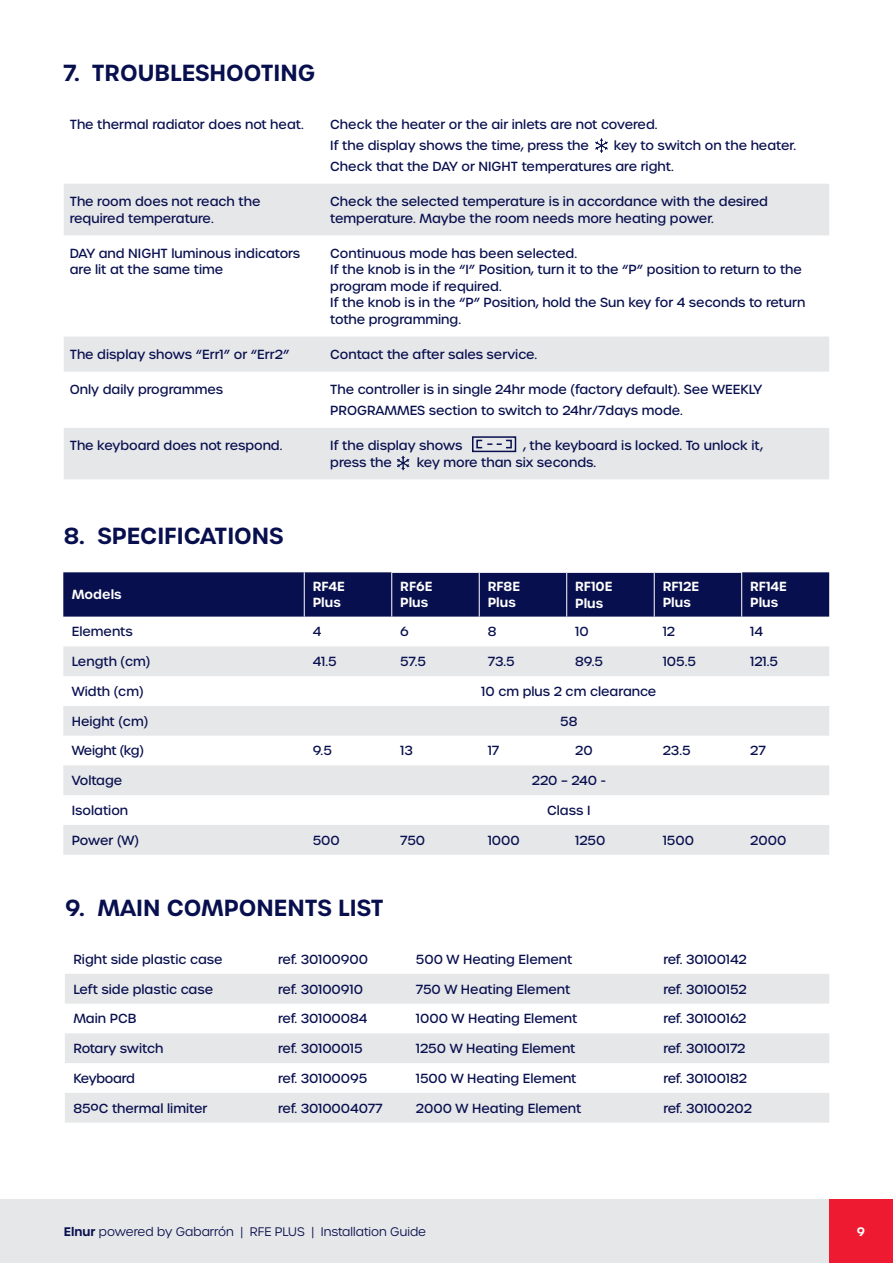
<style>
.page{position:relative;width:893px;height:1263px;background:#fff}
.page>*{position:absolute;margin:0;border:0;box-sizing:border-box;transform-origin:0 0}
.t1{font:600 22.5px "Urbane";color:#080f4e}
.t2{font:500 12.75px/16.5px "Urbane";color:#080f4e}
.t3{font:600 12.75px/16.2px "Urbane";color:#fff}
.t4{font:500 12.75px "Urbane";letter-spacing:-.02em;color:#080f4e}
.t5{font:500 12.75px "Urbane";letter-spacing:-.025em;color:#080f4e}
.t6{font:300 12px "Urbane";color:#080f4e}
.t7{font:600 12px "Urbane";color:#fff}
.s1{font-weight:600}
</style>
<div class="page">
<div style="left:0;top:1199px;width:893px;height:64px;background:#e6e7e9"></div>
<div style="left:829px;top:1200px;width:64px;height:63px;background:#ed1a31"></div>
<svg style="left:64px;top:184px;width:765px;height:295px;fill:#e6e7e9"></svg>
<svg style="left:64px;top:372px;width:765px;height:56px"></svg>
<svg style="left:595px;top:138px;width:13px;height:15px"></svg>
<svg style="left:397px;top:456px;width:12px;height:14px"></svg>
<div style="left:63px;top:572px;width:766px;height:45px;background:#080f4e"></div>
<svg style="left:63px;top:646px;width:766px;height:209px;fill:#e6e7e9"></svg>
<hr style="left:304px;top:572px;width:1px;height:45px;background:#fff">
<hr style="left:391px;top:573px;width:1px;height:44px;background:#fff">
<hr style="left:479px;top:573px;width:1px;height:44px;background:#fff">
<hr style="left:566px;top:573px;width:1px;height:44px;background:#fff">
<hr style="left:654px;top:573px;width:1px;height:44px;background:#fff">
<hr style="left:741px;top:573px;width:1px;height:44px;background:#fff">
<hr style="left:391px;top:572px;width:88px;height:1px;background:#fff">
<hr style="left:479px;top:572px;width:88px;height:1px;background:#fff">
<hr style="left:567px;top:572px;width:87px;height:1px;background:#fff">
<hr style="left:654px;top:572px;width:88px;height:1px;background:#fff">
<svg style="left:65px;top:974px;width:764px;height:149px;fill:#e6e7e9"></svg>
<div style="left:476px;top:440px;width:7px;height:8px;border:2px solid #080f4e"></div>
<div style="left:505px;top:440px;width:7px;height:8px;border:2px solid #080f4e"></div>
<svg style="left:487px;top:443px;width:15px;height:2px"></svg>
<div style="left:472px;top:436px;width:44px;height:16px;border:2px solid #080f4e"></div>
<h1 class="t1" style="left:63px;top:57px;width:254px">7. TROUBLESHOOTING</h1>
<p class="t2" style="left:70px;top:117px;width:235px">The thermal radiator does not heat.</p>
<p class="t2" style="left:330px;top:115px;width:329px;line-height:20.7px">Check the heater or the air inlets are not covered.<br>If the display shows the time, press the</p>
<p class="t2" style="left:330px;top:135px;width:467px;line-height:20.7px;text-indent:284px">key to switch on the heater.<br>Check that the DAY or NIGHT temperatures are right.</p>
<p class="t2" style="left:70px;top:193px;width:192px">The room does not reach the required temperature.</p>
<p class="t2" style="left:330px;top:193px;width:439px">Check the selected temperature is in accordance with the desired temperature. Maybe the room needs more heating power.</p>
<p class="t2" style="left:70px;top:245px;width:232px">DAY and NIGHT luminous indicators are lit at the same time</p>
<p class="t2" style="left:330px;top:245px;width:476px">Continuous mode has been selected.<br>If the knob is in the “I” Position, turn it to the “P” position to return to the program mode if required.<br>If the knob is in the “P” Position, hold the Sun key for 4 seconds to return tothe programming.</p>
<p class="t2" style="left:70px;top:346px;width:221px">The display shows “Err1” or “Err2”</p>
<p class="t2" style="left:330px;top:346px;width:208px">Contact the after sales service.</p>
<p class="t2" style="left:70px;top:381px;width:155px">Only daily programmes</p>
<p class="t2" style="left:330px;top:379px;width:433px;line-height:20.7px">The controller is in single 24hr mode (factory default). See WEEKLY<br>PROGRAMMES section to switch to 24hr/7days mode.</p>
<p class="t2" style="left:70px;top:437px;width:214px">The keyboard does not respond.</p>
<p class="t2" style="left:330px;top:437px;width:134px">If the display shows</p>
<p class="t2" style="left:523px;top:437px;width:241px">, the keyboard is locked. To unlock it,</p>
<p class="t2" style="left:330px;top:454px;width:63px">press the</p>
<p class="t2" style="left:417px;top:454px;width:181px">key more than six seconds.</p>
<h1 class="t1" style="left:64px;top:521px;width:221px">8. SPECIFICATIONS</h1>
<p class="t3" style="left:72px;top:587px;width:51px">Models</p>
<p class="t3" style="left:313px;top:578px;width:34px">RF4E<br>Plus</p>
<p class="t3" style="left:400px;top:578px;width:34px">RF6E<br>Plus</p>
<p class="t3" style="left:488px;top:578px;width:34px">RF8E<br>Plus</p>
<p class="t3" style="left:575px;top:578px;width:39px">RF10E<br>Plus</p>
<p class="t3" style="left:663px;top:578px;width:38px">RF12E<br>Plus</p>
<p class="t3" style="left:750px;top:578px;width:38px">RF14E<br>Plus</p>
<p class="t2" style="left:72px;top:623px;width:62px">Elements</p>
<p class="t2" style="left:313px;top:623px;width:10px">4</p>
<p class="t2" style="left:400px;top:623px;width:10px">6</p>
<p class="t2" style="left:488px;top:623px;width:10px">8</p>
<p class="t2" style="left:575px;top:623px;width:15px">10</p>
<p class="t2" style="left:663px;top:623px;width:14px">12</p>
<p class="t2" style="left:750px;top:623px;width:14px">14</p>
<p class="t2" style="left:72px;top:653px;width:80px">Length (cm)</p>
<p class="t2" style="left:313px;top:653px;width:25px">41.5</p>
<p class="t2" style="left:400px;top:653px;width:27px">57.5</p>
<p class="t2" style="left:488px;top:653px;width:28px">73.5</p>
<p class="t2" style="left:575px;top:653px;width:29px">89.5</p>
<p class="t2" style="left:663px;top:653px;width:35px">105.5</p>
<p class="t2" style="left:750px;top:653px;width:29px">121.5</p>
<p class="t2" style="left:72px;top:683px;width:73px">Width (cm)</p>
<p class="t2" style="left:481px;top:683px;width:177px">10 cm plus 2 cm clearance</p>
<p class="t2" style="left:72px;top:713px;width:78px">Height (cm)</p>
<p class="t2" style="left:560px;top:713px;width:19px">58</p>
<p class="t5" style="left:72px;top:742px;width:74px">Weight (kg)</p>
<p class="t2" style="left:313px;top:742px;width:21px">9.5</p>
<p class="t2" style="left:400px;top:742px;width:14px">13</p>
<p class="t2" style="left:488px;top:742px;width:13px">17</p>
<p class="t2" style="left:575px;top:742px;width:19px">20</p>
<p class="t2" style="left:663px;top:742px;width:29px">23.5</p>
<p class="t2" style="left:750px;top:742px;width:17px">27</p>
<p class="t2" style="left:72px;top:772px;width:52px">Voltage</p>
<p class="t2" style="left:532px;top:772px;width:75px">220 – 240 -</p>
<p class="t2" style="left:72px;top:802px;width:58px">Isolation</p>
<p class="t2" style="left:547px;top:802px;width:45px">Class I</p>
<p class="t2" style="left:72px;top:832px;width:69px">Power (W)</p>
<p class="t2" style="left:313px;top:832px;width:29px">500</p>
<p class="t2" style="left:400px;top:832px;width:27px">750</p>
<p class="t2" style="left:488px;top:832px;width:34px">1000</p>
<p class="t2" style="left:575px;top:832px;width:32px">1250</p>
<p class="t2" style="left:663px;top:832px;width:33px">1500</p>
<p class="t2" style="left:750px;top:832px;width:38px">2000</p>
<h1 class="t1" style="left:65px;top:893px;width:320px">9. MAIN COMPONENTS LIST</h1>
<p class="t2" style="left:73px;top:951px;width:151px">Right side plastic case</p>
<p class="t2" style="left:278px;top:951px;width:92px">ref. 30100900</p>
<p class="t2" style="left:416px;top:951px;width:158px">500 W Heating Element</p>
<p class="t2" style="left:663px;top:951px;width:85px">ref. 30100142</p>
<p class="t2" style="left:73px;top:981px;width:141px">Left side plastic case</p>
<p class="t2" style="left:278px;top:981px;width:87px">ref. 30100910</p>
<p class="t2" style="left:416px;top:981px;width:156px">750 W Heating Element</p>
<p class="t2" style="left:663px;top:981px;width:85px">ref. 30100152</p>
<p class="t2" style="left:73px;top:1010px;width:65px">Main PCB</p>
<p class="t2" style="left:278px;top:1010px;width:91px">ref. 30100084</p>
<p class="t2" style="left:416px;top:1010px;width:163px">1000 W Heating Element</p>
<p class="t4" style="left:663px;top:1010px;width:85px">ref. 30100162</p>
<p class="t2" style="left:73px;top:1040px;width:92px">Rotary switch</p>
<p class="t2" style="left:278px;top:1040px;width:86px">ref. 30100015</p>
<p class="t2" style="left:416px;top:1040px;width:161px">1250 W Heating Element</p>
<p class="t4" style="left:663px;top:1040px;width:84px">ref. 30100172</p>
<p class="t4" style="left:73px;top:1070px;width:63px">Keyboard</p>
<p class="t2" style="left:278px;top:1070px;width:91px">ref. 30100095</p>
<p class="t2" style="left:416px;top:1070px;width:162px">1500 W Heating Element</p>
<p class="t2" style="left:663px;top:1070px;width:85px">ref. 30100182</p>
<p class="t2" style="left:73px;top:1100px;width:136px">85ºC thermal limiter</p>
<p class="t2" style="left:278px;top:1100px;width:106px">ref. 3010004077</p>
<p class="t2" style="left:416px;top:1100px;width:167px">2000 W Heating Element</p>
<p class="t2" style="left:663px;top:1100px;width:90px">ref. 30100202</p>
<p class="t6" style="left:64px;top:1223px;width:364px"><span class="s1">Elnur</span> powered by Gabarrón | RFE PLUS | Installation Guide</p>
<p class="t7" style="left:857px;top:1223px;width:10px">9</p>
</div>
